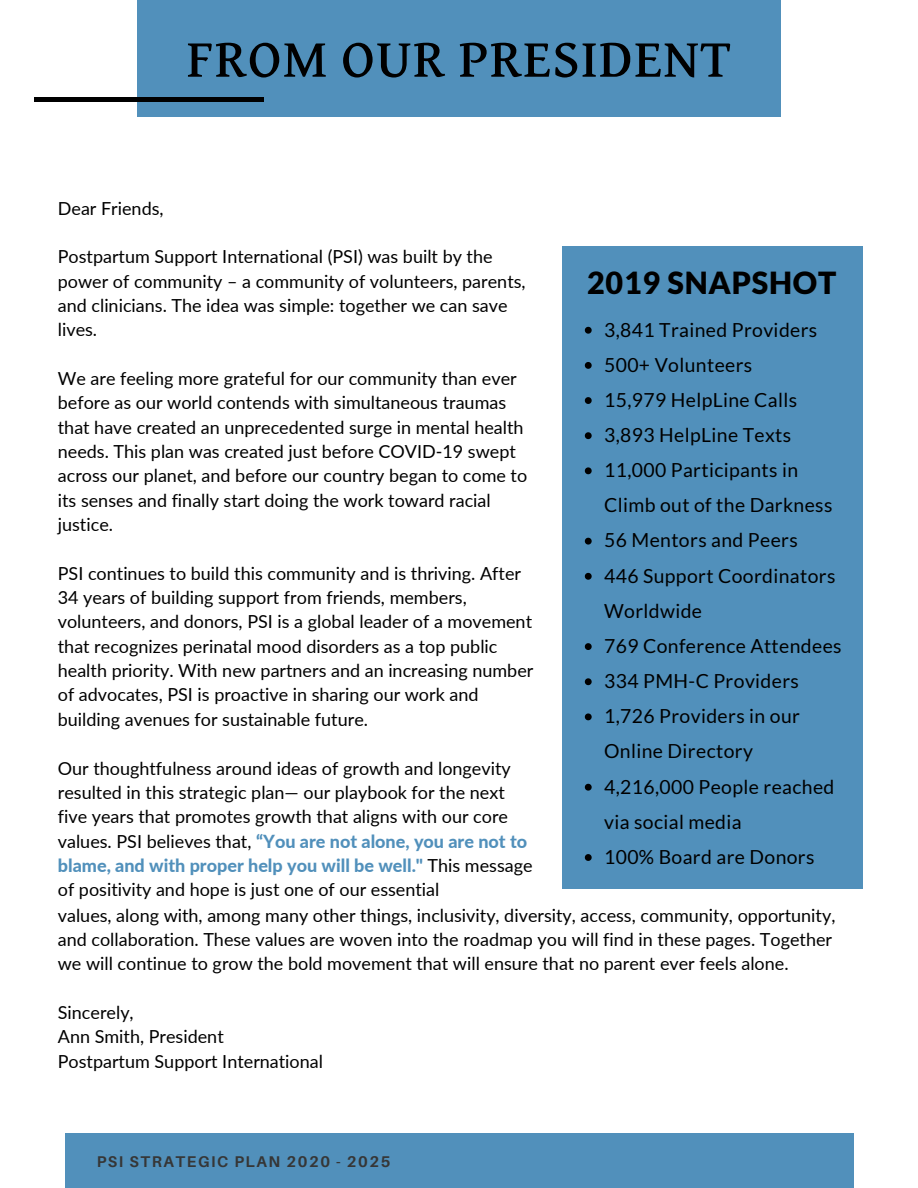
<style>
.page{position:relative;width:918px;height:1188px;background:#fff}
.page>*{position:absolute;margin:0;border:0;box-sizing:border-box;transform-origin:0 0}
.t1{font:500 54px "David Libre";letter-spacing:.025em;color:#000}
.t2{font:900 30.45px "Lato";letter-spacing:.025em;color:#000}
.t3{font:19.35px/35.1px "Lato";letter-spacing:.02em;color:#000}
.t4{font:18px/24.3px "Lato";color:#000}
.t5{font:700 15.6px "Aileron";letter-spacing:.1em;color:#363636}
.s1{font-weight:800;color:#5190bb}
</style>
<div class="page">
<div style="left:66px;top:1133px;width:788px;height:55px;background:#5190bb"></div>
<div style="left:137px;top:0;width:644px;height:117px;background:#5190bb"></div>
<hr style="left:34px;top:98px;width:229px;height:3px;background:#000">
<div style="left:562px;top:246px;width:300px;height:642px;background:#5190bb"></div>
<svg style="left:585px;top:327px;width:7px;height:7px"></svg>
<svg style="left:585px;top:362px;width:7px;height:7px"></svg>
<svg style="left:585px;top:397px;width:7px;height:7px"></svg>
<svg style="left:585px;top:432px;width:7px;height:7px"></svg>
<svg style="left:585px;top:467px;width:7px;height:7px"></svg>
<svg style="left:585px;top:538px;width:7px;height:7px"></svg>
<svg style="left:585px;top:573px;width:7px;height:7px"></svg>
<svg style="left:585px;top:643px;width:7px;height:7px"></svg>
<svg style="left:585px;top:678px;width:7px;height:7px"></svg>
<svg style="left:585px;top:713px;width:7px;height:7px"></svg>
<svg style="left:585px;top:784px;width:7px;height:7px"></svg>
<svg style="left:585px;top:854px;width:7px;height:7px"></svg>
<h1 class="t1" style="left:187px;top:36px;width:546px">FROM OUR PRESIDENT</h1>
<p class="t4" style="left:58px;top:196px;width:107px">Dear Friends,</p>
<p class="t4" style="left:58px;top:244px;width:469px">Postpartum Support International (PSI) was built by the power of community – a community of volunteers, parents, and clinicians. The idea was simple: together we can save lives.</p>
<p class="t4" style="left:58px;top:366px;width:471px">We are feeling more grateful for our community than ever before as our world contends with simultaneous traumas that have created an unprecedented surge in mental health needs. This plan was created just before COVID-19 swept across our planet, and before our country began to come to its senses and finally start doing the work toward racial justice.</p>
<p class="t4" style="left:58px;top:561px;width:477px">PSI continues to build this community and is thriving. After 34 years of building support from friends, members, volunteers, and donors, PSI is a global leader of a movement that recognizes perinatal mood disorders as a top public health priority. With new partners and an increasing number of advocates, PSI is proactive in sharing our work and building avenues for sustainable future.</p>
<p class="t4" style="left:58px;top:755px;width:779px">Our thoughtfulness around ideas of growth and longevity<br>resulted in this strategic plan— our playbook for the next<br>five years that promotes growth that aligns with our core<br>values. PSI believes that, <span class="s1">“You are not alone, you are not to<br>blame, and with proper help you will be well."</span> This message<br>of positivity and hope is just one of our essential<br>values, along with, among many other things, inclusivity, diversity, access, community, opportunity, and collaboration. These values are woven into the roadmap you will find in these pages. Together we will continue to grow the bold movement that will ensure that no parent ever feels alone.</p>
<p class="t4" style="left:58px;top:1000px;width:267px">Sincerely,<br>Ann Smith, President<br>Postpartum Support International</p>
<h2 class="t2" style="left:587px;top:263px;width:251px">2019 SNAPSHOT</h2>
<p class="t3" style="left:604px;top:312px;width:239px">3,841 Trained Providers<br>500+ Volunteers<br>15,979 HelpLine Calls<br>3,893 HelpLine Texts<br>11,000 Participants in<br>Climb out of the Darkness<br>56 Mentors and Peers<br>446 Support Coordinators<br>Worldwide<br>769 Conference Attendees<br>334 PMH-C Providers<br>1,726 Providers in our<br>Online Directory<br>4,216,000 People reached via social media<br>100% Board are Donors</p>
<p class="t5" style="left:97px;top:1152px;width:295px">PSI STRATEGIC PLAN 2020 - 2025</p>
</div>
